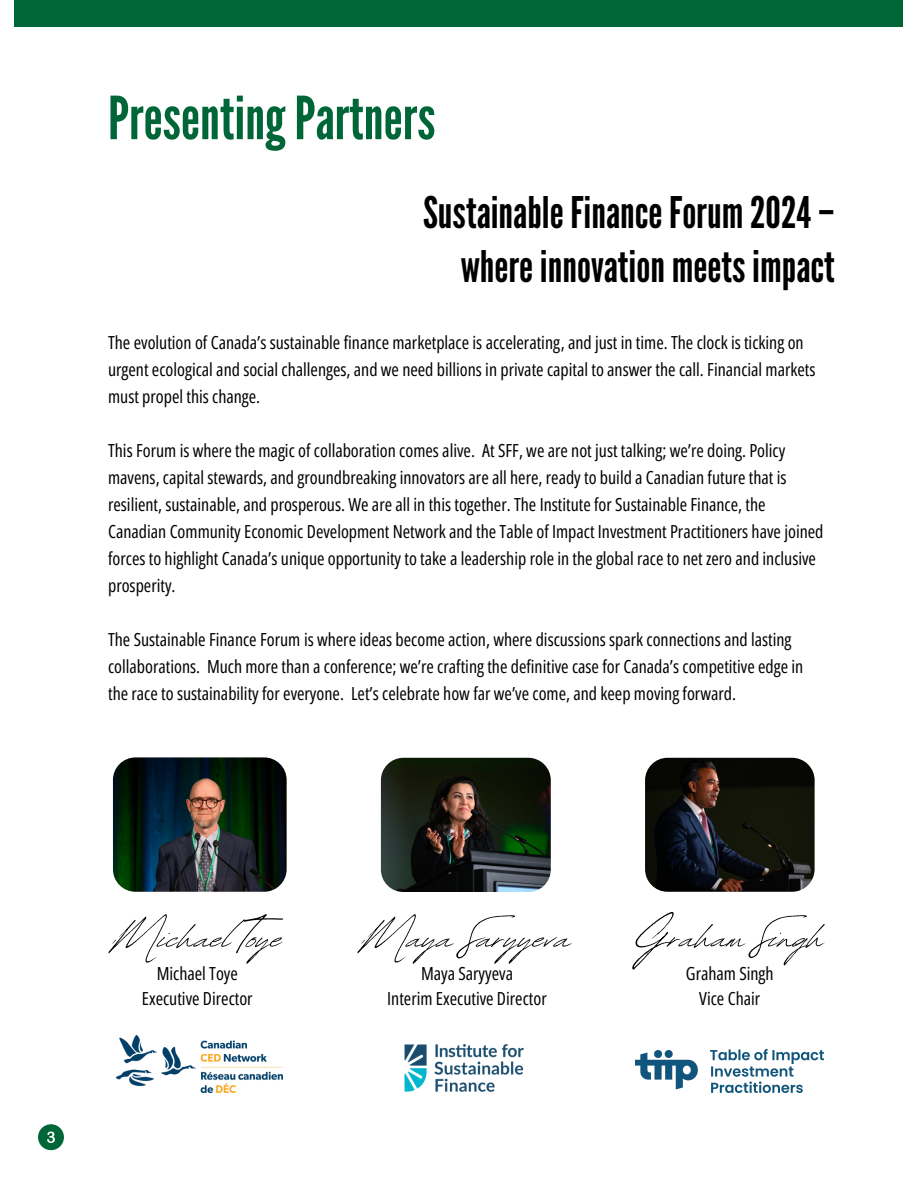
<style>
.page{position:relative;width:918px;height:1188px;background:#fff}
.page>*{position:absolute;margin:0;border:0;box-sizing:border-box;transform-origin:0 0}
.t1{font:59.25px "League Gothic";color:#006638}
.t2{font:54.3px "Revive 80 Signature";color:#000}
.t3{font:53.85px "Revive 80 Signature";color:#000}
.t4{font:43.5px/54px "League Gothic";color:#000;text-align:right}
.t5{font:18px/27px "Open Sans Condensed";color:#000}
</style>
<div class="page">
<div style="left:15px;top:0;width:888px;height:27px;background:#006638"></div>
<div style="left:38px;top:1124px;width:26px;height:26px;background:#006638;border-radius:50%"></div>
<svg style="left:47px;top:1132px;width:8px;height:11px"></svg>
<img style="left:404px;top:1044px;width:120px;height:48px">
<img style="left:116px;top:1035px;width:167px;height:58px">
<img style="left:381px;top:758px;width:170px;height:134px;border-radius:22px">
<img style="left:645px;top:758px;width:170px;height:134px;border-radius:22px">
<img style="left:113px;top:757px;width:173px;height:134px;border-radius:22px">
<img style="left:636px;top:1051px;width:62px;height:39px">
<img style="left:710px;top:1048px;width:114px;height:45px">
<p class="t1" style="left:108px;top:84px;width:329px">PresentingPartners</p>
<p class="t4" style="left:423px;top:187px;width:413px">SustainableFinanceForum 2024– whereinnovation meetsimpact</p>
<h1 class="t5" style="left:108px;top:328px;width:709px">The evolution of Canada’s sustainable finance marketplace is accelerating, and just in time. The clock is ticking on urgent ecological and social challenges, and we need billions in private capital to answer the call. Financial markets must propel this change.</h1>
<h2 class="t5" style="left:108px;top:436px;width:717px">This Forum is where the magic of collaboration comes alive. At SFF, we are not just talking; we’re doing. Policy mavens, capital stewards, and groundbreaking innovators are all here, ready to build a Canadian future that is resilient, sustainable, and prosperous. We are all in this together. The Institute for Sustainable Finance, the Canadian Community Economic Development Network and the Table of Impact Investment Practitioners have joined forces to highlight Canada’s unique opportunity to take a leadership role in the global race to net zero and inclusive prosperity.</h2>
<p class="t5" style="left:108px;top:625px;width:697px">The Sustainable Finance Forum is where ideas become action, where discussions spark connections and lasting collaborations. Much more than a conference; we’re crafting the definitive case for Canada’s competitive edge in the race to sustainability for everyone. Let’s celebrate how far we’ve come, and keep moving forward.</p>
<p class="t2" style="left:113px;top:896px;width:176px">Michael Toye</p>
<p class="t2" style="left:362px;top:896px;width:211px">Maya Saryyeva</p>
<p class="t3" style="left:636px;top:896px;width:190px">Graham Singh</p>
<p class="t5" style="left:157px;top:959px;width:83px">Michael Toye</p>
<h1 class="t5" style="left:142px;top:984px;width:112px">Executive Director</h1>
<p class="t5" style="left:686px;top:959px;width:89px">Graham Singh</p>
<h1 class="t5" style="left:699px;top:984px;width:62px">Vice Chair</h1>
<p class="t5" style="left:421px;top:959px;width:93px">Maya Saryyeva</p>
<p class="t5" style="left:387px;top:984px;width:161px">Interim Executive Director</p>
</div>
